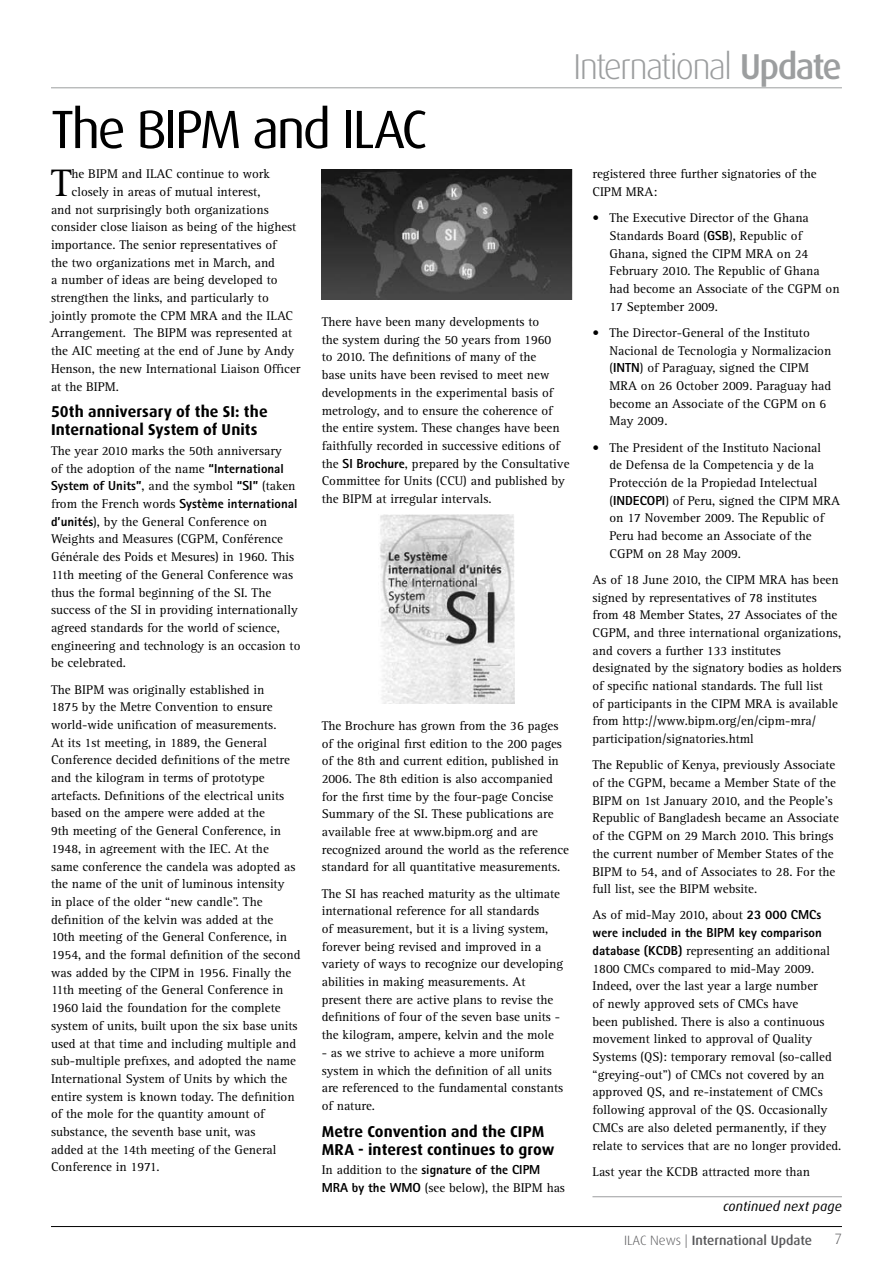
<style>
.page{position:relative;width:893px;height:1263px;background:#fff}
.page>*{position:absolute;margin:0;border:0;box-sizing:border-box;transform-origin:0 0}
.t1{font:54px "Dax";letter-spacing:-.05em;color:#000}
.t2{font:39.6px "Rotis Serif";color:#000}
.t3{font:300 36px "Dax";letter-spacing:-.05em;color:#9c9e9f}
.t4{font:700 15.75px/18px "Dax";letter-spacing:.005em;color:#000}
.t5{font:300 15px "Dax";color:#58585a}
.t6{font:500 13.5px "Dax";color:#58585a}
.t7{font:italic 13.5px "Dax";letter-spacing:.01em;color:#000}
.t8{font:13.05px/17.7px "Rotis Serif";color:#000}
.t9{font:800 13.05px/17.7px "Rotis Sans Serif";color:#000}
.s1{font-weight:500}
.s2{font-family:"Rotis Sans Serif";font-weight:800}
.s3{font-family:"Rotis Serif";font-weight:400}
.s4{font-weight:300}
</style>
<div class="page">
<hr style="left:51px;top:1226px;width:791px;height:1px;background:#000">
<img style="left:322px;top:169px;width:251px;height:131px">
<img style="left:380px;top:515px;width:134px;height:189px">
<hr style="left:51px;top:87px;width:791px;height:1px;background:#9c9e9f">
<hr style="left:592px;top:1196px;width:250px;height:1px;background:#9c9e9f">
<h1 class="t1" style="left:51px;top:99px;width:378px">The BIPM and ILAC</h1>
<h3 class="t3" style="left:573px;top:47px;width:270px">International <span class="s1">Update</span></h3>
<h2 class="t2" style="left:51px;top:160px;width:22px">T</h2>
<p class="t8" style="left:72px;top:165px;width:200px">he BIPM and ILAC continue to work</p>
<p class="t8" style="left:72px;top:183px;width:190px">closely in areas of mutual interest,</p>
<p class="t8" style="left:51px;top:201px;width:219px">and not surprisingly both organizations</p>
<p class="t8" style="left:51px;top:218px;width:247px">consider close liaison as being of the highest</p>
<p class="t8" style="left:51px;top:236px;width:227px">importance. The senior representatives of</p>
<p class="t8" style="left:51px;top:254px;width:226px">the two organizations met in March, and</p>
<p class="t8" style="left:51px;top:272px;width:228px">a number of ideas are being developed to</p>
<p class="t8" style="left:51px;top:289px;width:219px">strengthen the links, and particularly to</p>
<p class="t8" style="left:51px;top:307px;width:243px">jointly promote the CPM MRA and the ILAC</p>
<p class="t8" style="left:51px;top:325px;width:243px">Arrangement. The BIPM was represented at</p>
<p class="t8" style="left:51px;top:342px;width:245px">the AIC meeting at the end of June by Andy</p>
<p class="t8" style="left:51px;top:360px;width:251px">Henson, the new International Liaison Officer</p>
<p class="t8" style="left:51px;top:378px;width:69px">at the BIPM.</p>
<p class="t4" style="left:51px;top:403px;width:218px">50th anniversary of the SI: the<br>International System of Units</p>
<p class="t8" style="left:51px;top:442px;width:246px">The year 2010 marks the 50th anniversary of the adoption of the name <span class="s2">“International<br>System of Units”</span>, and the symbol <span class="s2">“SI ”</span> (taken</p>
<p class="t9" style="left:51px;top:495px;width:248px"><span class="s3">from the French words</span> Système international</p>
<p class="t8" style="left:51px;top:513px;width:251px"><span class="s2">d’unités</span>), by the General Conference on Weights and Measures (CGPM, Conférence Générale des Poids et Mesures) in 1960. This 11th meeting of the General Conference was thus the formal beginning of the SI. The success of the SI in providing internationally agreed standards for the world of science, engineering and technology is an occasion to be celebrated.</p>
<p class="t8" style="left:51px;top:681px;width:251px">The BIPM was originally established in<br>1875 by the Metre Convention to ensure world-wide unification of measurements.<br>At its 1st meeting, in 1889, the General Conference decided definitions of the metre and the kilogram in terms of prototype artefacts. Definitions of the electrical units based on the ampere were added at the<br>9th meeting of the General Conference, in 1948, in agreement with the IEC. At the<br>same conference the candela was adopted as the name of the unit of luminous intensity<br>in place of the older “new candle”. The definition of the kelvin was added at the 10th meeting of the General Conference, in 1954, and the formal definition of the second was added by the CIPM in 1956. Finally the 11th meeting of the General Conference in 1960 laid the foundation for the complete system of units, built upon the six base units used at that time and including multiple and sub-multiple prefixes, and adopted the name International System of Units by which the entire system is known today. The definition of the mole for the quantity amount of substance, the seventh base unit, was<br>added at the 14th meeting of the General Conference in 1971.</p>
<p class="t8" style="left:322px;top:313px;width:249px">There have been many developments to<br>the system during the 50 years from 1960<br>to 2010. The definitions of many of the<br>base units have been revised to meet new developments in the experimental basis of metrology, and to ensure the coherence of the entire system. These changes have been faithfully recorded in successive editions of the <span class="s2">SI Brochure</span>, prepared by the Consultative Committee for Units (CCU) and published by the BIPM at irregular intervals.</p>
<p class="t8" style="left:322px;top:717px;width:249px">The Brochure has grown from the 36 pages of the original first edition to the 200 pages of the 8th and current edition, published in 2006. The 8th edition is also accompanied for the first time by the four-page Concise Summary of the SI. These publications are available free at www.bipm.org and are recognized around the world as the reference standard for all quantitative measurements.</p>
<p class="t8" style="left:322px;top:885px;width:243px">The SI has reached maturity as the ultimate international reference for all standards<br>of measurement, but it is a living system, forever being revised and improved in a variety of ways to recognize our developing abilities in making measurements. At present there are active plans to revise the definitions of four of the seven base units - the kilogram, ampere, kelvin and the mole</p>
<p class="t8" style="left:322px;top:1044px;width:243px">- as we strive to achieve a more uniform system in which the definition of all units are referenced to the fundamental constants of nature.</p>
<p class="t4" style="left:322px;top:1122px;width:234px">Metre Convention and the CIPM<br>MRA - interest continues to grow</p>
<p class="t9" style="left:322px;top:1161px;width:218px"><span class="s3">In addition to the</span> signature of the CIPM<br>MRA</p>
<p class="t8" style="left:352px;top:1179px;width:215px"><span class="s2">by the WMO</span> (see below), the BIPM has</p>
<p class="t8" style="left:592px;top:165px;width:226px">registered three further signatories of the<br>CIPM MRA:</p>
<p class="t8" style="left:609px;top:209px;width:232px;text-indent:-17px">• The Executive Director of the Ghana<br>Standards Board (<span class="s2">GSB</span>), Republic of<br>Ghana, signed the CIPM MRA on 24<br>February 2010. The Republic of Ghana had become an Associate of the CGPM on<br>17 September 2009.</p>
<p class="t8" style="left:609px;top:324px;width:223px;text-indent:-17px">• The Director-General of the Instituto<br>Nacional de Tecnologia y Normalizacion</p>
<p class="t9" style="left:609px;top:359px;width:11px"><span class="s3">(</span>INTN</p>
<p class="t8" style="left:609px;top:359px;width:223px;text-indent:30px">) of Paraguay, signed the CIPM<br>MRA on 26 October 2009. Paraguay had become an Associate of the CGPM on 6<br>May 2009.</p>
<p class="t8" style="left:609px;top:439px;width:213px;text-indent:-17px">• The President of the Instituto Nacional de Defensa de la Competencia y de la<br>Protección de la Propiedad Intelectual</p>
<p class="t9" style="left:609px;top:491px;width:11px"><span class="s3">(</span>INDE</p>
<p class="t8" style="left:609px;top:492px;width:232px;text-indent:30px"><span class="s2">COPI</span>) of Peru, signed the CIPM MRA on 17 November 2009. The Republic of<br>Peru had become an Associate of the<br>CGPM on 28 May 2009.</p>
<p class="t8" style="left:592px;top:571px;width:251px">As of 18 June 2010, the CIPM MRA has been signed by representatives of 78 institutes from 48 Member States, 27 Associates of the CGPM, and three international organizations, and covers a further 133 institutes designated by the signatory bodies as holders of specific national standards. The full list<br>of participants in the CIPM MRA is available from http://www.bipm.org/en/cipm-mra/ participation/signatories.html</p>
<p class="t8" style="left:592px;top:757px;width:248px">The Republic of Kenya, previously Associate of the CGPM, became a Member State of the BIPM on 1st January 2010, and the People’s Republic of Bangladesh became an Associate of the CGPM on 29 March 2010. This brings the current number of Member States of the BIPM to 54, and of Associates to 28. For the full list, see the BIPM website.</p>
<p class="t8" style="left:592px;top:907px;width:230px">As of mid-May 2010, about <span class="s2">23 000 CMCs</span></p>
<p class="t9" style="left:592px;top:924px;width:231px">were included in the BIPM key comparison</p>
<p class="t8" style="left:592px;top:942px;width:250px"><span class="s2">database (KCDB)</span> representing an additional 1800 CMCs compared to mid-May 2009.<br>Indeed, over the last year a large number<br>of newly approved sets of CMCs have<br>been published. There is also a continuous movement linked to approval of Quality Systems (QS): temporary removal (so-called “greying-out”) of CMCs not covered by an approved QS, and re-instatement of CMCs following approval of the QS. Occasionally CMCs are also deleted permanently, if they relate to services that are no longer provided.</p>
<p class="t8" style="left:592px;top:1163px;width:219px">Last year the KCDB attracted more than</p>
<p class="t7" style="left:723px;top:1199px;width:120px">continued next page</p>
<p class="t6" style="left:624px;top:1232px;width:190px"><span class="s4">ILAC News |</span> International Update</p>
<p class="t5" style="left:834px;top:1231px;width:9px">7</p>
</div>
